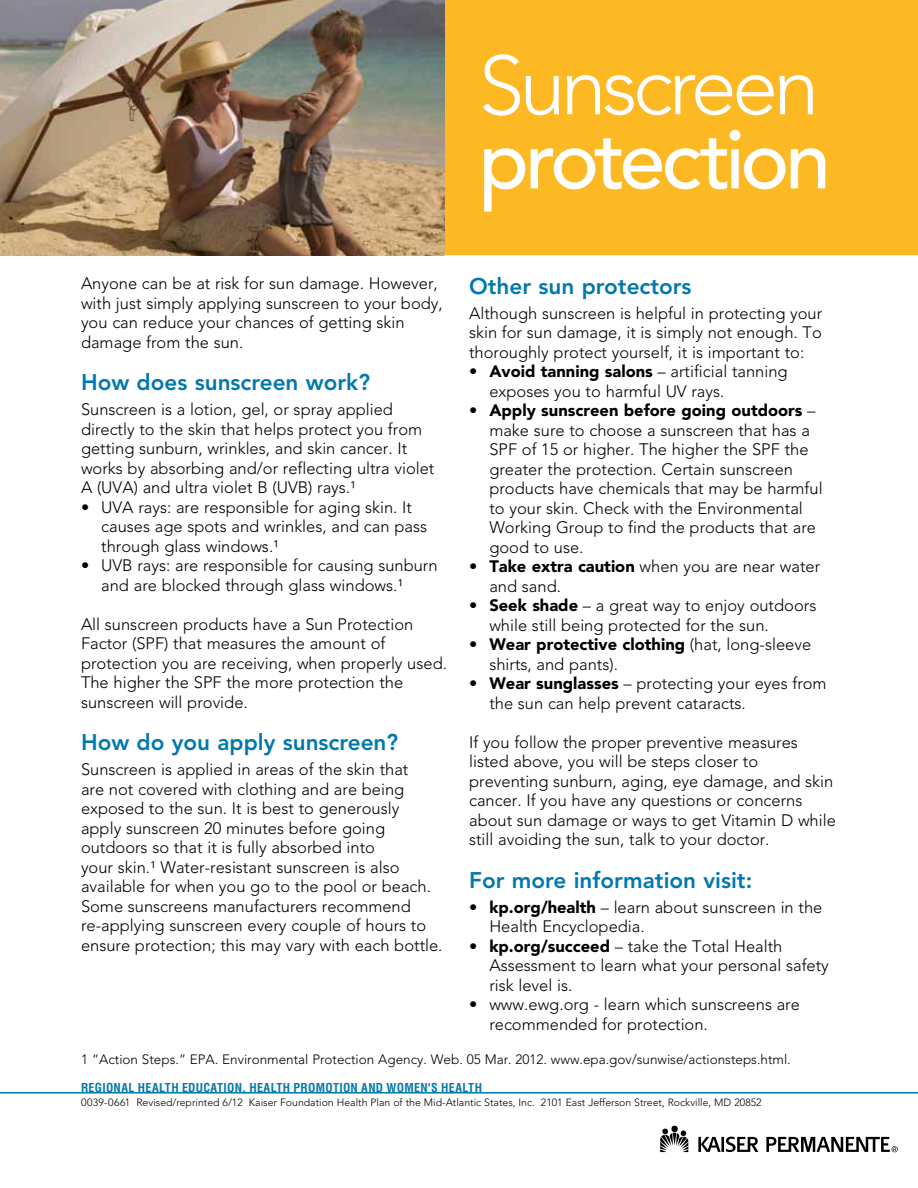
<style>
.page{position:relative;width:918px;height:1188px;background:#fff}
.page>*{position:absolute;margin:0;border:0;box-sizing:border-box;transform-origin:0 0}
.Titles{font:500 82.5px/74.1px "Avenir";letter-spacing:-.05em;color:#fff}
.Blue_Subs{font:800 22.5px "Avenir";color:#0078ae}
.Text{font:300 16.5px/19.5px "Avenir";color:#000}
.Bullet{font:300 16.5px/19.5px "Avenir";color:#000}
.Disclaimer_ital{font:300 13.5px "Avenir";color:#000}
.HN_subhead{font:700 condensed 12px "Helvetica";letter-spacing:.025em;color:#0078ae}
.t1{font:300 10.5px "Avenir";color:#000}
.s1{font-weight:300}
.s2{font-weight:900}
</style>
<div class="page">
<svg style="left:660px;top:1128px;width:28px;height:24px"></svg>
<div style="left:671px;top:1126px;width:7px;height:6px;background:#000;border-radius:50%"></div>
<svg style="left:698px;top:1137px;width:60px;height:15px"></svg>
<svg style="left:766px;top:1137px;width:132px;height:15px"></svg>
<hr style="left:0;top:1092px;width:918px;height:2px;background:#0078ae">
<div style="left:444px;top:0;width:474px;height:255px;background:#fdb924"></div>
<img style="left:0;top:0;width:444px;height:255px">
<p class="Titles" style="left:479px;top:51px;width:354px"><span class="s1">Sunscreen </span>protection</p>
<p class="Text" style="left:81px;top:274px;width:363px">Anyone can be at risk for sun damage. However, with just simply applying sunscreen to your body, you can reduce your chances of getting skin damage from the sun.</p>
<p class="Blue_Subs" style="left:81px;top:369px;width:291px">How does sunscreen work?</p>
<p class="Text" style="left:81px;top:400px;width:355px">Sunscreen is a lotion, gel, or spray applied directly to the skin that helps protect you from getting sunburn, wrinkles, and skin cancer. It works by absorbing and/or reflecting ultra violet A (UVA) and ultra violet B (UVB) rays.¹</p>
<p class="Bullet" style="left:101px;top:497px;width:327px;text-indent:-20px">• UVA rays: are responsible for aging skin. It causes age spots and wrinkles, and can pass through glass windows.¹</p>
<p class="Bullet" style="left:101px;top:556px;width:338px;text-indent:-20px">• UVB rays: are responsible for causing sunburn and are blocked through glass windows.¹</p>
<p class="Text" style="left:81px;top:614px;width:368px">All sunscreen products have a Sun Protection Factor (SPF) that measures the amount of protection you are receiving, when properly used.<br>The higher the SPF the more protection the sunscreen will provide.</p>
<p class="Blue_Subs" style="left:81px;top:729px;width:319px">How do you apply sunscreen?</p>
<p class="Text" style="left:81px;top:760px;width:363px">Sunscreen is applied in areas of the skin that<br>are not covered with clothing and are being exposed to the sun. It is best to generously apply sunscreen 20 minutes before going outdoors so that it is fully absorbed into<br>your skin.¹ Water-resistant sunscreen is also available for when you go to the pool or beach.<br>Some sunscreens manufacturers recommend re-applying sunscreen every couple of hours to ensure protection; this may vary with each bottle.</p>
<p class="Blue_Subs" style="left:469px;top:273px;width:224px">Other sun protectors</p>
<p class="Text" style="left:469px;top:303px;width:355px;text-align:justify">Although sunscreen is helpful in protecting your skin for sun damage, it is simply not enough. To thoroughly protect yourself, it is important to:</p>
<p class="Bullet" style="left:489px;top:362px;width:300px;text-indent:-20px">• <span class="s2">Avoid tanning salons</span> – artificial tanning exposes you to harmful UV rays.</p>
<p class="Bullet" style="left:489px;top:401px;width:335px;text-indent:-20px">• <span class="s2">Apply sunscreen before going outdoors</span> – make sure to choose a sunscreen that has a SPF of 15 or higher. The higher the SPF the greater the protection. Certain sunscreen products have chemicals that may be harmful to your skin. Check with the Environmental Working Group to find the products that are good to use.</p>
<p class="Bullet" style="left:489px;top:557px;width:332px;text-indent:-20px">• <span class="s2">Take extra caution</span> when you are near water and sand.</p>
<p class="Bullet" style="left:489px;top:596px;width:328px;text-indent:-20px">• <span class="s2">Seek shade</span> – a great way to enjoy outdoors while still being protected for the sun.</p>
<p class="Bullet" style="left:489px;top:635px;width:323px;text-indent:-20px">• <span class="s2">Wear protective clothing</span> (hat, long-sleeve shirts, and pants).</p>
<p class="Bullet" style="left:489px;top:674px;width:339px;text-indent:-20px">• <span class="s2">Wear sunglasses</span> – protecting your eyes from the sun can help prevent cataracts.</p>
<p class="Text" style="left:469px;top:732px;width:368px">If you follow the proper preventive measures listed above, you will be steps closer to preventing sunburn, aging, eye damage, and skin cancer. If you have any questions or concerns about sun damage or ways to get Vitamin D while still avoiding the sun, talk to your doctor.</p>
<p class="Blue_Subs" style="left:469px;top:867px;width:285px">For more information visit:</p>
<p class="Bullet" style="left:489px;top:897px;width:335px;text-indent:-20px">• <span class="s2">kp.org/health</span> – learn about sunscreen in the<br>Health Encyclopedia.</p>
<p class="Bullet" style="left:489px;top:936px;width:341px;text-indent:-20px">• <span class="s2">kp.org/succeed</span> – take the Total Health<br>Assessment to learn what your personal safety risk level is.</p>
<p class="Bullet" style="left:489px;top:995px;width:312px;text-indent:-20px">• www.ewg.org - learn which sunscreens are recommended for protection.</p>
<p class="Disclaimer_ital" style="left:81px;top:1051px;width:711px">1 ”Action Steps.” EPA. Environmental Protection Agency. Web. 05 Mar. 2012. www.epa.gov/sunwise/actionsteps.html.</p>
<p class="HN_subhead" style="left:81px;top:1081px;width:403px">REGIONAL HEALTH EDUCATION, HEALTH PROMOTION AND WOMEN'S HEALTH</p>
<p class="t1" style="left:81px;top:1096px;width:682px">0039-0661 Revised/reprinted 6/12 Kaiser Foundation Health Plan of the Mid-Atlantic States, Inc. 2101 East Jefferson Street, Rockville, MD 20852</p>
</div>
